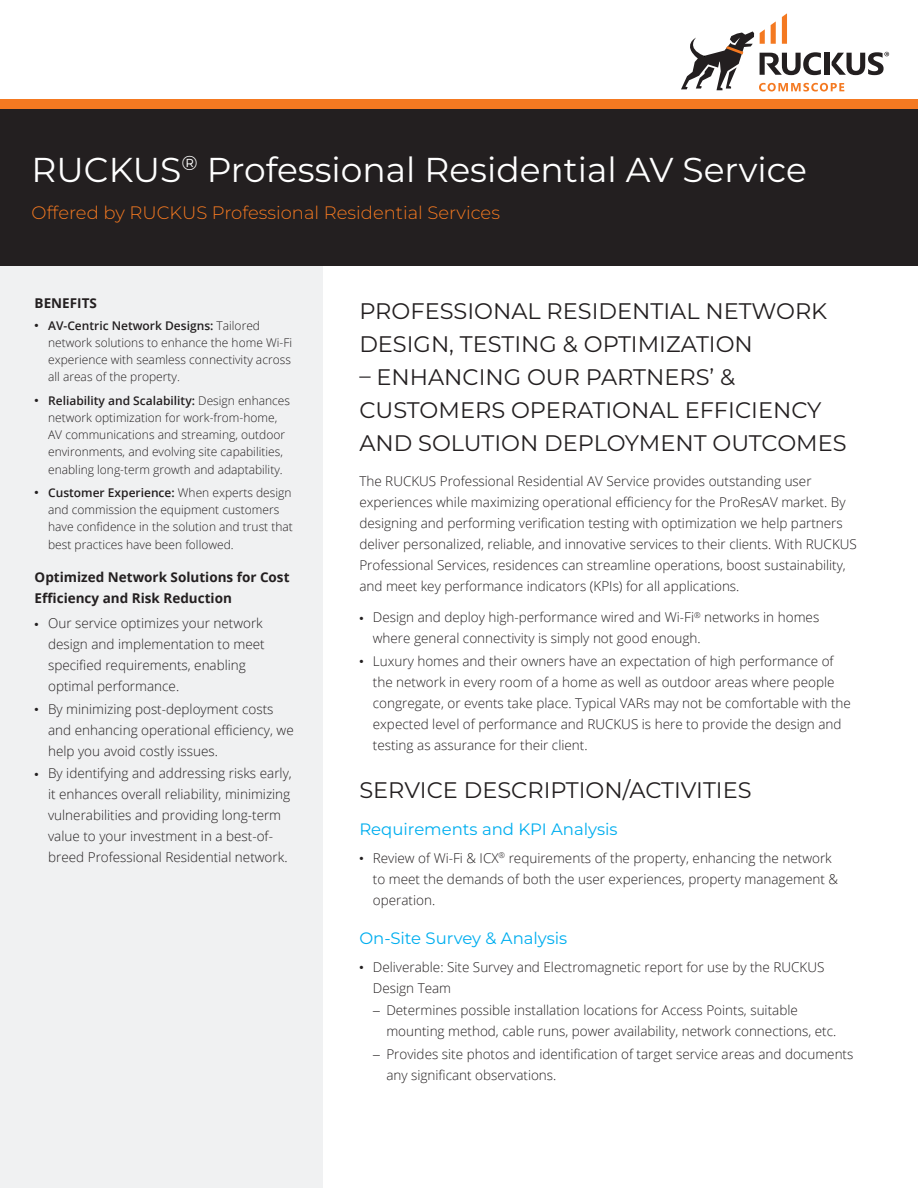
<style>
.page{position:relative;width:918px;height:1188px;background:#fff}
.page>*{position:absolute;margin:0;border:0;box-sizing:border-box;transform-origin:0 0}
.Header_1{font:34.5px "Montserrat";color:#fff}
.Main_Headline_18pt__ruckus{font:22.5px/33px "Montserrat";color:#231f20}
.Header_1-2{font:300 18px "Montserrat";color:#f47921}
.Subhead_11_pt_blue__ruckus{font:16.5px "Montserrat";color:#00aeef}
.Body_text_9pt{font:300 13.5px/21px "Open Sans";color:#231f20}
.Body_text_9pt-2{font:700 13.5px/21px "Open Sans";color:#231f20}
.t1{font:300 12px/17.2px "Open Sans";color:#231f20}
.s1{font-weight:600}
</style>
<div class="page">
<div style="left:0;top:250px;width:323px;height:938px;background:#f0f1f2"></div>
<div style="left:0;top:102px;width:918px;height:164px;background:#231f20"></div>
<svg style="left:681px;top:13px;width:208px;height:79px"></svg>
<div style="left:0;top:99px;width:918px;height:10px;background:#f47921"></div>
<p class="Header_1" style="left:32px;top:147px;width:777px">RUCKUS<sup>®</sup> Professional Residential AV Service</p>
<p class="Header_1-2" style="left:32px;top:201px;width:470px">Offered by RUCKUS Professional Residential Services</p>
<p class="Body_text_9pt-2" style="left:35px;top:292px;width:64px">BENEFITS</p>
<p class="t1" style="left:48px;top:316px;width:245px;text-indent:-14px">• <span class="s1">AV-Centric Network Designs:</span> Tailored network solutions to enhance the home Wi-Fi experience with seamless connectivity across all areas of the property.</p>
<p class="t1" style="left:48px;top:391px;width:243px;text-indent:-14px">• <span class="s1">Reliability and Scalability:</span> Design enhances network optimization for work-from-home, AV communications and streaming, outdoor environments, and evolving site capabilities, enabling long-term growth and adaptability.</p>
<p class="t1" style="left:48px;top:483px;width:246px;text-indent:-14px">• <span class="s1">Customer Experience:</span> When experts design and commission the equipment customers have confidence in the solution and trust that best practices have been followed.</p>
<p class="Body_text_9pt-2" style="left:35px;top:566px;width:256px">Optimized Network Solutions for Cost<br>Efficiency and Risk Reduction</p>
<p class="Body_text_9pt" style="left:48px;top:612px;width:218px;text-indent:-14px">• Our service optimizes your network design and implementation to meet specified requirements, enabling optimal performance.</p>
<p class="Body_text_9pt" style="left:48px;top:698px;width:247px;text-indent:-14px">• By minimizing post-deployment costs and enhancing operational efficiency, we help you avoid costly issues.</p>
<p class="Body_text_9pt" style="left:48px;top:762px;width:245px;text-indent:-14px">• By identifying and addressing risks early, it enhances overall reliability, minimizing vulnerabilities and providing long-term value to your investment in a best-of&shy;breed Professional Residential network.</p>
<p class="Main_Headline_18pt__ruckus" style="left:359px;top:294px;width:469px">PROFESSIONAL RESIDENTIAL NETWORK<br>DESIGN, TESTING &amp; OPTIMIZATION</p>
<p class="Main_Headline_18pt__ruckus" style="left:359px;top:360px;width:489px">– ENHANCING OUR PARTNERS’ &amp;<br>CUSTOMERS OPERATIONAL EFFICIENCY<br>AND SOLUTION DEPLOYMENT OUTCOMES</p>
<p class="Body_text_9pt" style="left:359px;top:470px;width:499px">The RUCKUS Professional Residential AV Service provides outstanding user experiences while maximizing operational efficiency for the ProResAV market. By designing and performing verification testing with optimization we help partners deliver personalized, reliable, and innovative services to their clients. With RUCKUS Professional Services, residences can streamline operations, boost sustainability, and meet key performance indicators (KPIs) for all applications.</p>
<p class="Body_text_9pt" style="left:373px;top:606px;width:448px;text-indent:-14px">• Design and deploy high-performance wired and Wi-Fi<sup>®</sup> networks in homes where general connectivity is simply not good enough.</p>
<p class="Body_text_9pt" style="left:373px;top:650px;width:480px;text-indent:-14px">• Luxury homes and their owners have an expectation of high performance of the network in every room of a home as well as outdoor areas where people congregate, or events take place. Typical VARs may not be comfortable with the expected level of performance and RUCKUS is here to provide the design and testing as assurance for their client.</p>
<p class="Main_Headline_18pt__ruckus" style="left:359px;top:773px;width:394px">SERVICE DESCRIPTION/ACTIVITIES</p>
<p class="Subhead_11_pt_blue__ruckus" style="left:359px;top:818px;width:260px">Requirements and KPI Analysis</p>
<p class="Body_text_9pt" style="left:373px;top:847px;width:467px;text-indent:-14px">• Review of Wi-Fi &amp; ICX<sup>®</sup> requirements of the property, enhancing the network to meet the demands of both the user experiences, property management &amp; operation.</p>
<p class="Subhead_11_pt_blue__ruckus" style="left:359px;top:927px;width:210px">On-Site Survey &amp; Analysis</p>
<p class="Body_text_9pt" style="left:373px;top:956px;width:453px;text-indent:-14px">• Deliverable: Site Survey and Electromagnetic report for use by the RUCKUS<br>Design Team</p>
<p class="Body_text_9pt" style="left:386px;top:999px;width:452px;text-indent:-14px">− Determines possible installation locations for Access Points, suitable mounting method, cable runs, power availability, network connections, etc.</p>
<p class="Body_text_9pt" style="left:386px;top:1043px;width:469px;text-indent:-14px">− Provides site photos and identification of target service areas and documents any significant observations.</p>
</div>
